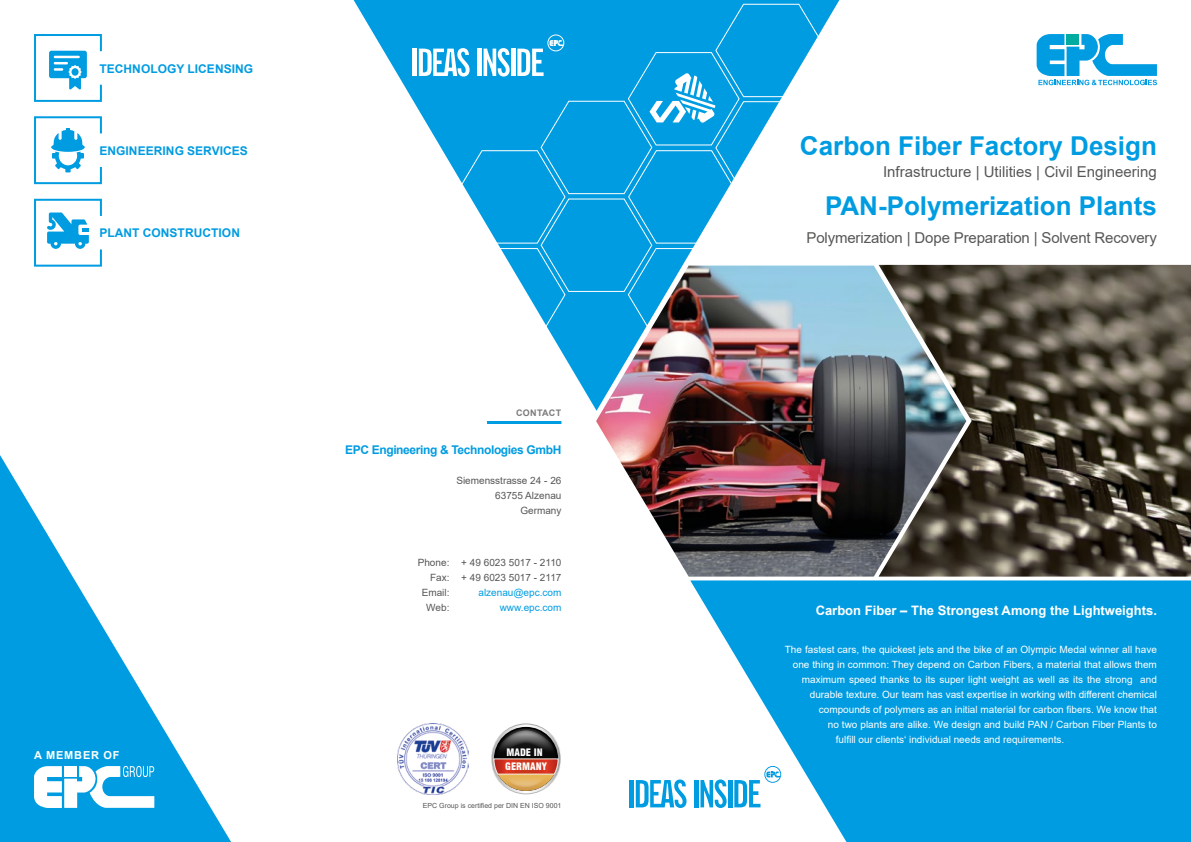
<style>
.page{position:relative;width:1191px;height:842px;background:#fff}
.page>*{position:absolute;margin:0;border:0;box-sizing:border-box;transform-origin:0 0}
.t1{font:700 26px "Arial";color:#009ce1}
.t2{font:15px "Arial";letter-spacing:-.01em;color:#575756}
.t3{font:700 13px "Arial";color:#fff}
.t4{font:700 12px "Arial";letter-spacing:.005em;color:#009ce1}
.t5{font:700 12px "Arial";letter-spacing:-.03em;color:#009ce1}
.t6{font:700 11px "Arial";letter-spacing:.075em;color:#fff}
.t7{font:900 condensed 10.1px/13.2px "Swiss 721 BT";color:#fff}
.t8{font:10px "Arial";color:#fff}
.t9{font:10px/15px "Arial";color:#575756;text-align:right}
.t10{font:10px/15px "Arial";color:#009ce1;text-align:right}
.t11{font:700 9px "Arial";letter-spacing:.035em;color:#7c7b7b}
.t12{font:7px "Arial";color:#575756}
</style>
<div class="page">
<svg style="left:353px;top:0;width:486px;height:410px"></svg>
<svg style="left:0;top:455px;width:231px;height:387px;fill:#009ce1"></svg>
<hr style="left:413px;top:49px;width:4px;height:27px;background:#fff">
<hr style="left:630px;top:780px;width:4px;height:27px;background:#009ce1">
<svg style="left:636px;top:779px;width:50px;height:29px"></svg>
<svg style="left:34px;top:116px;width:68px;height:69px"></svg>
<svg style="left:34px;top:34px;width:68px;height:68px"></svg>
<svg style="left:34px;top:198px;width:68px;height:69px"></svg>
<svg style="left:490px;top:723px;width:71px;height:71px"></svg>
<svg style="left:491px;top:724px;width:69px;height:69px"></svg>
<svg style="left:493px;top:730px;width:65px;height:61px"></svg>
<img style="left:398px;top:723px;width:71px;height:71px">
<hr style="left:487px;top:421px;width:74px;height:3px;background:#009ce1">
<svg style="left:690px;top:580px;width:501px;height:262px;fill:#009ce1"></svg>
<svg style="left:419px;top:3px;width:408px;height:339px"></svg>
<svg style="left:34px;top:766px;width:120px;height:42px"></svg>
<svg style="left:1036px;top:34px;width:121px;height:51px"></svg>
<img style="left:878px;top:265px;width:313px;height:312px">
<img style="left:596px;top:266px;width:370px;height:311px">
<p class="t4" style="left:99px;top:60px;width:155px">TECHNOLOGY LICENSING</p>
<p class="t4" style="left:99px;top:142px;width:150px">ENGINEERING SERVICES</p>
<p class="t4" style="left:99px;top:224px;width:142px">PLANT CONSTRUCTION</p>
<p class="t6" style="left:34px;top:747px;width:87px">A MEMBER OF</p>
<p class="t11" style="left:516px;top:406px;width:47px">CONTACT</p>
<p class="t5" style="left:345px;top:441px;width:218px">EPC Engineering &amp; Technologies GmbH</p>
<p class="t9" style="left:456px;top:473px;width:107px">Siemensstrasse 24 - 26<br>63755 Alzenau<br>Germany</p>
<p class="t9" style="left:418px;top:555px;width:33px">Phone:<br>Fax:<br>Email:<br>Web:</p>
<p class="t9" style="left:461px;top:555px;width:102px;text-align:left">+ 49 6023 5017 - 2110 + 49 6023 5017 - 2117</p>
<p class="t10" style="left:478px;top:585px;width:84px">alzenau@epc.com www.epc.com</p>
<p class="t7" style="left:505px;top:746px;width:43px">MADE IN<br>GERMANY</p>
<p class="t12" style="left:423px;top:801px;width:140px">EPC Group is certified per DIN EN ISO 9001</p>
<h1 class="t1" style="left:800px;top:128px;width:358px">Carbon Fiber Factory Design</h1>
<h2 class="t2" style="left:883px;top:161px;width:275px">Infrastructure | Utilities | Civil Engineering</h2>
<h1 class="t1" style="left:825px;top:188px;width:333px">PAN-Polymerization Plants</h1>
<h2 class="t2" style="left:806px;top:228px;width:352px">Polymerization | Dope Preparation | Solvent Recovery</h2>
<h3 class="t3" style="left:815px;top:601px;width:343px">Carbon Fiber – The Strongest Among the Lightweights.</h3>
<p class="t8" style="left:785px;top:643px;width:373px">The fastest cars, the quickest jets and the bike of an Olympic Medal winner all have</p>
<p class="t8" style="left:793px;top:658px;width:365px">one thing in common: They depend on Carbon Fibers, a material that allows them</p>
<p class="t8" style="left:802px;top:673px;width:356px">maximum speed thanks to its super light weight as well as its the strong and</p>
<p class="t8" style="left:810px;top:688px;width:348px">durable texture. Our team has vast expertise in working with different chemical</p>
<p class="t8" style="left:819px;top:703px;width:339px">compounds of polymers as an initial material for carbon fibers. We know that</p>
<p class="t8" style="left:828px;top:718px;width:330px">no two plants are alike. We design and build PAN / Carbon Fiber Plants to</p>
<p class="t8" style="left:836px;top:733px;width:230px">fulfill our clients‘ individual needs and requirements.</p>
</div>
